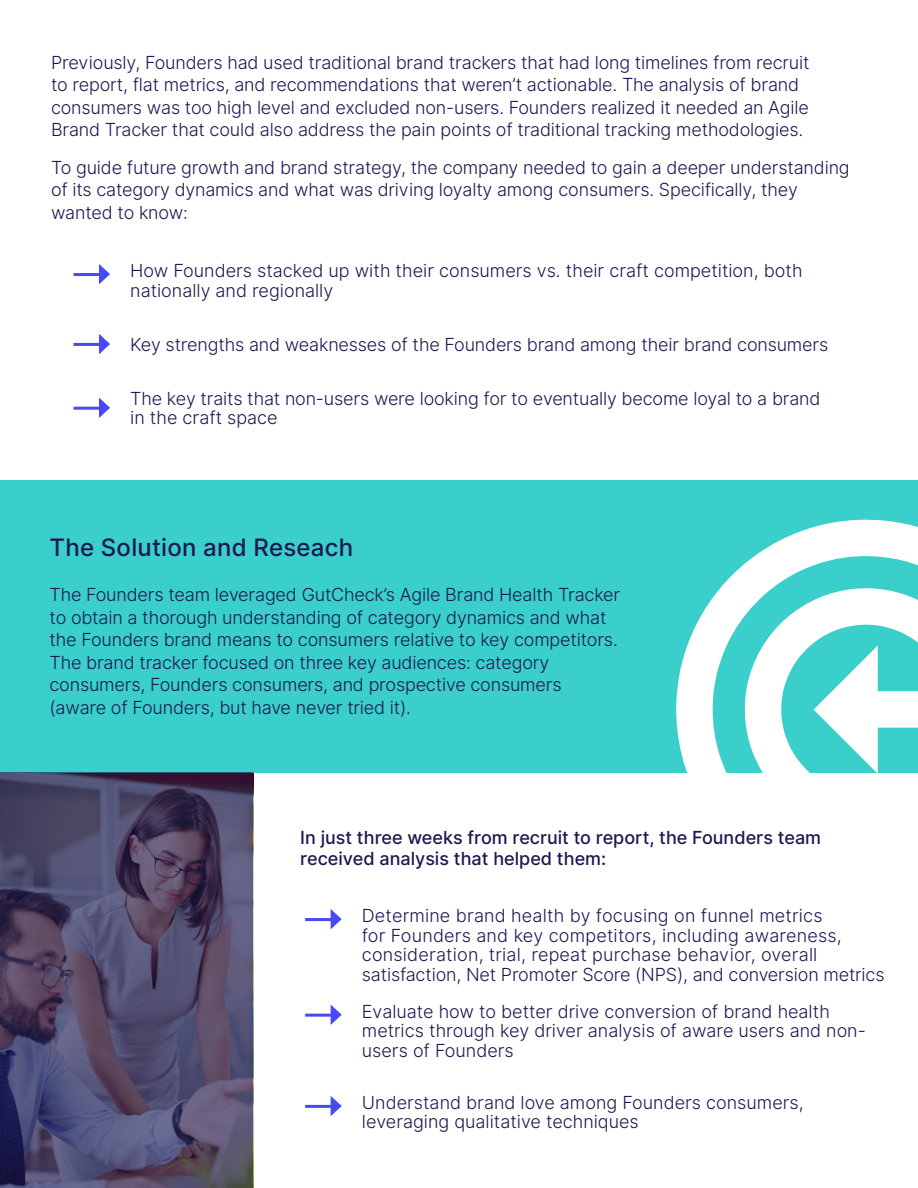
<style>
.page{position:relative;width:918px;height:1188px;background:#fff}
.page>*{position:absolute;margin:0;border:0;box-sizing:border-box;transform-origin:0 0}
.t1{font:500 24px "Inter";letter-spacing:.01em;color:#1d1852}
.t2{font:18px/22.5px "Inter Light BETA";letter-spacing:-.01em;color:#1d1852}
.t3{font:18px/19.5px "Inter Light BETA";letter-spacing:.01em;color:#1d1852}
.t4{font:500 18px/21px "Inter";color:#1d1852}
</style>
<div class="page">
<div style="left:0;top:480px;width:918px;height:292px;background:#3acfca"></div>
<svg style="left:0;top:772px;width:254px;height:416px;background:#4f4869"></svg>
<hr style="left:305px;top:918px;width:30px;height:3px;background:#4749f5">
<svg style="left:330px;top:909px;width:12px;height:21px"></svg>
<hr style="left:305px;top:1014px;width:30px;height:3px;background:#4749f5">
<svg style="left:330px;top:1004px;width:12px;height:21px"></svg>
<hr style="left:305px;top:1105px;width:30px;height:3px;background:#4749f5">
<svg style="left:330px;top:1096px;width:12px;height:20px"></svg>
<svg style="left:676px;top:520px;width:242px;height:253px"></svg>
<svg style="left:743px;top:588px;width:175px;height:185px"></svg>
<hr style="left:74px;top:273px;width:29px;height:3px;background:#4749f5">
<svg style="left:98px;top:264px;width:12px;height:21px"></svg>
<hr style="left:74px;top:343px;width:29px;height:3px;background:#4749f5">
<svg style="left:98px;top:334px;width:12px;height:20px"></svg>
<hr style="left:74px;top:407px;width:29px;height:3px;background:#4749f5">
<svg style="left:98px;top:397px;width:12px;height:21px"></svg>
<p class="t2" style="left:51px;top:51px;width:760px">Previously, Founders had used traditional brand trackers that had long timelines from recruit to report, flat metrics, and recommendations that weren’t actionable. The analysis of brand consumers was too high level and excluded non-users. Founders realized it needed an Agile Brand Tracker that could also address the pain points of traditional tracking methodologies.</p>
<p class="t2" style="left:51px;top:156px;width:800px">To guide future growth and brand strategy, the company needed to gain a deeper understanding of its category dynamics and what was driving loyalty among consumers. Specifically, they wanted to know:</p>
<p class="t2" style="left:130px;top:261px;width:674px;line-height:19.5px">How Founders stacked up with their consumers vs. their craft competition, both nationally and regionally</p>
<p class="t2" style="left:130px;top:333px;width:700px">Key strengths and weaknesses of the Founders brand among their brand consumers</p>
<p class="t2" style="left:130px;top:389px;width:692px;line-height:19.5px">The key traits that non-users were looking for to eventually become loyal to a brand in the craft space</p>
<h1 class="t1" style="left:50px;top:530px;width:305px">The Solution and Reseach</h1>
<p class="t2" style="left:50px;top:584px;width:572px">The Founders team leveraged GutCheck’s Agile Brand Health Tracker to obtain a thorough understanding of category dynamics and what the Founders brand means to consumers relative to key competitors.<br>The brand tracker focused on three key audiences: category consumers, Founders consumers, and prospective consumers (aware of Founders, but have never tried it).</p>
<p class="t4" style="left:300px;top:827px;width:522px">In just three weeks from recruit to report, the Founders team received analysis that helped them:</p>
<p class="t3" style="left:362px;top:906px;width:524px">Determine brand health by focusing on funnel metrics<br>for Founders and key competitors, including awareness, consideration, trial, repeat purchase behavior, overall satisfaction, Net Promoter Score (NPS), and conversion metrics</p>
<p class="t2" style="left:362px;top:1002px;width:506px;line-height:19.5px">Evaluate how to better drive conversion of brand health metrics through key driver analysis of aware users and non&shy;users of Founders</p>
<p class="t2" style="left:362px;top:1093px;width:443px;line-height:19.5px">Understand brand love among Founders consumers, leveraging qualitative techniques</p>
</div>
